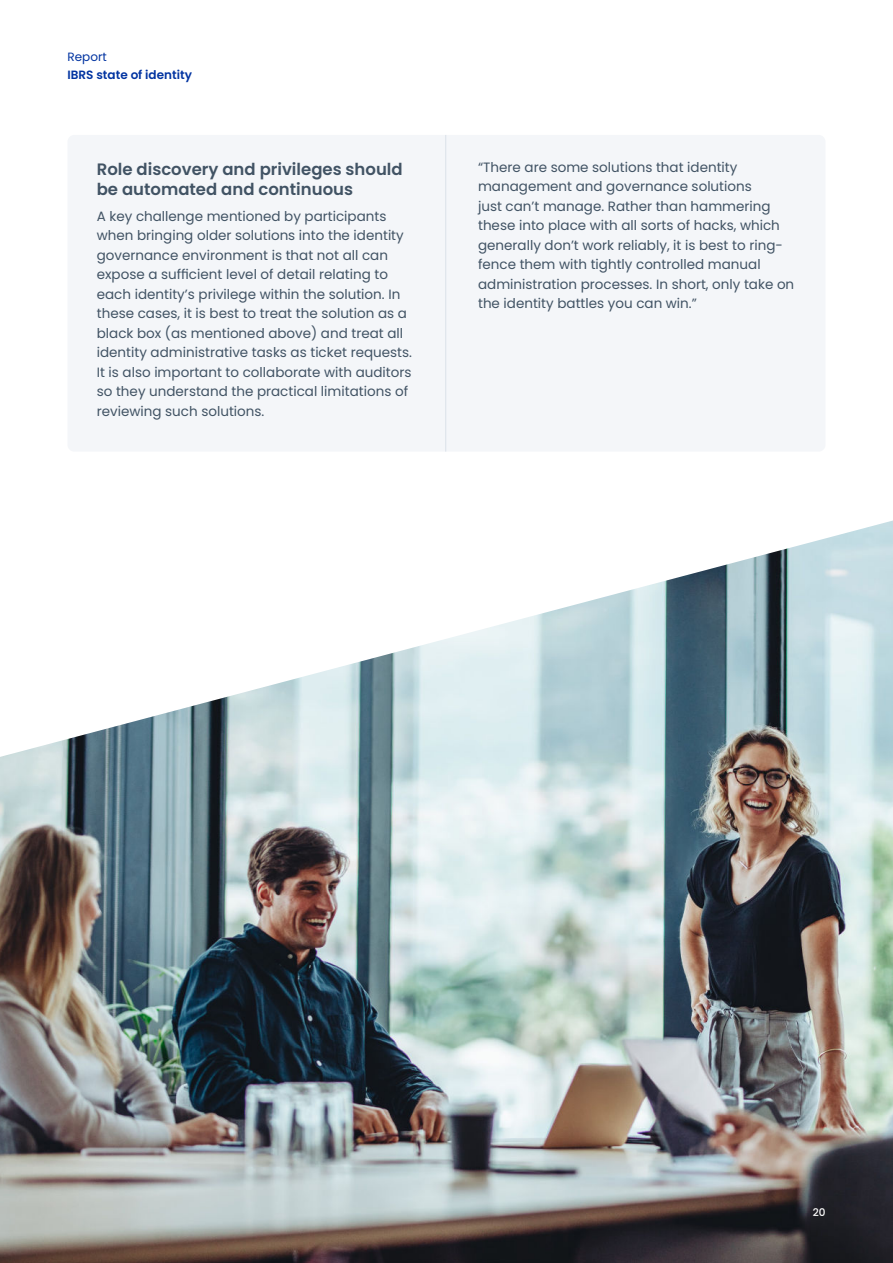
<style>
.page{position:relative;width:893px;height:1263px;background:#fff}
.page>*{position:absolute;margin:0;border:0;box-sizing:border-box;transform-origin:0 0}
.t1{font:600 16.5px/19.8px "Poppins";color:#415364}
.t2{font:13.5px/19.5px "Poppins";color:#415364}
.t3{font:600 12px "Poppins";color:#0033a1}
.t4{font:12px "Poppins";color:#0033a1}
.t5{font:500 10.5px "Poppins";color:#fff}
</style>
<div class="page">
<div style="left:68px;top:135px;width:757px;height:317px;background:#f4f6f9;border-radius:7px"></div>
<hr style="left:445px;top:135px;width:1px;height:317px;background:#dae1e9">
<img style="left:0;top:520px;width:893px;height:743px">
<p class="t4" style="left:68px;top:52px;width:41px">Report</p>
<p class="t3" style="left:68px;top:69px;width:126px">IBRS state of identity</p>
<p class="t1" style="left:97px;top:159px;width:307px">Role discovery and privileges should be automated and continuous</p>
<p class="t2" style="left:97px;top:207px;width:317px">A key challenge mentioned by participants when bringing older solutions into the identity governance environment is that not all can expose a sufficient level of detail relating to each identity’s privilege within the solution . In these cases, it is best to treat the solution as a black box (as mentioned above) and treat all identity administrative tasks as ticket requests .<br>It is also important to collaborate with auditors so they understand the practical limitations of reviewing such solutions .</p>
<p class="t2" style="left:478px;top:157px;width:318px">“There are some solutions that identity management and governance solutions<br>just can’t manage . Rather than hammering these into place with all sorts of hacks, which generally don’t work reliably, it is best to ring&shy;fence them with tightly controlled manual administration processes . In short, only take on the identity battles you can win.”</p>
<p class="t5" style="left:813px;top:1206px;width:14px">20</p>
</div>
